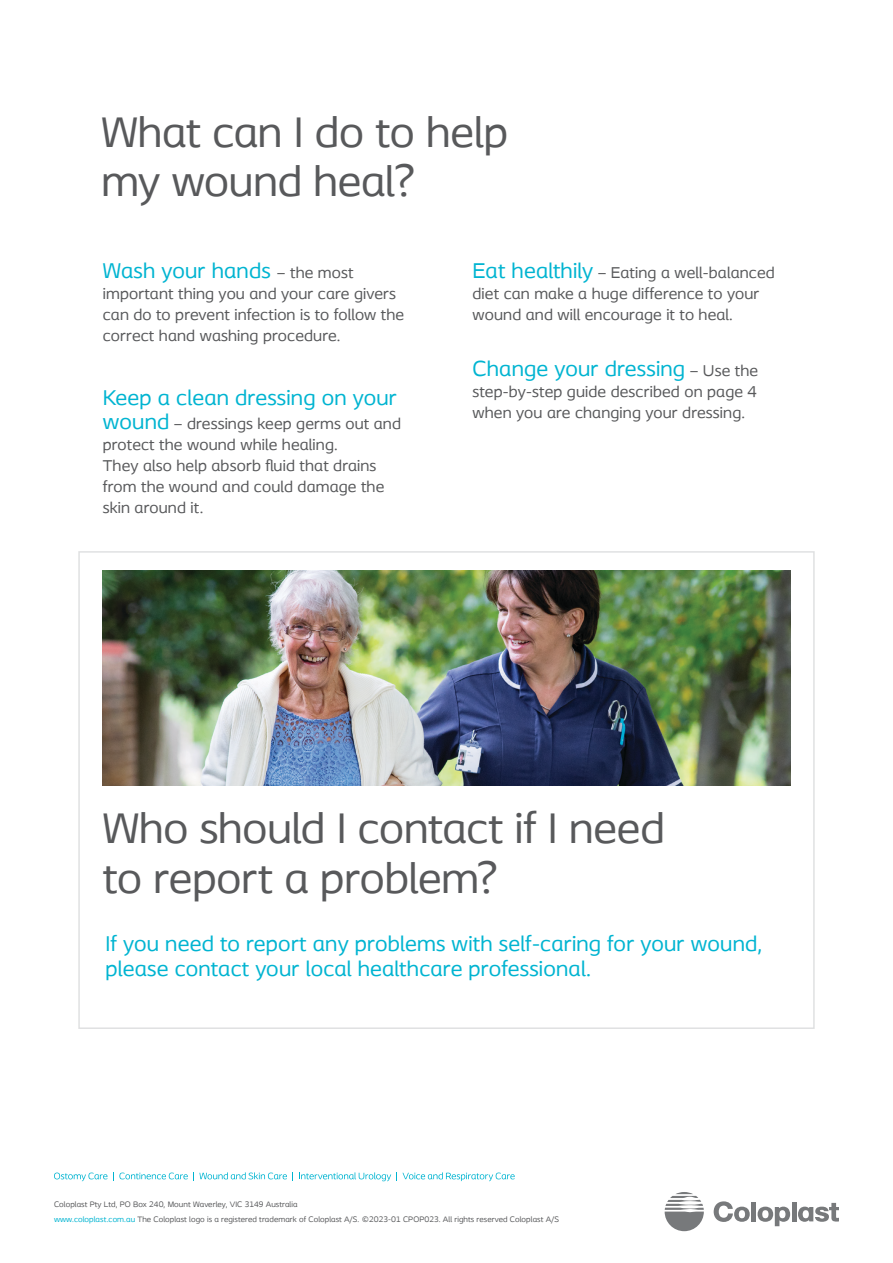
<style>
.page{position:relative;width:893px;height:1263px;background:#fff}
.page>*{position:absolute;margin:0;border:0;box-sizing:border-box;transform-origin:0 0}
.Brochure_cover_headi{font:45px/49.5px "Coloplast";letter-spacing:-.005em;color:#58595b}
.Spread_text{font:22.5px/25.5px "Coloplast";letter-spacing:.01em;color:#00b4d1}
.Spread_text-2{font:16.5px/21px "Coloplast";letter-spacing:.01em;color:#58595b}
.Sender_information{font:8.25px "Coloplast";letter-spacing:.01em;color:#58595b}
.s1{font-size:16.5px;color:#58595b}
.s2{font-size:22.5px;color:#00b4d1}
.s3{color:#00b4d1}
</style>
<div class="page">
<img style="left:103px;top:571px;width:687px;height:214px">
<svg style="left:54px;top:1172px;width:53px;height:9px"></svg>
<svg style="left:113px;top:1172px;width:174px;height:9px"></svg>
<svg style="left:299px;top:1172px;width:216px;height:9px"></svg>
<svg style="left:714px;top:1201px;width:36px;height:21px"></svg>
<div style="left:751px;top:1202px;width:5px;height:19px;background:#77797b"></div>
<hr style="left:792px;top:1202px;width:4px;height:19px;background:#77797b">
<svg style="left:758px;top:1206px;width:32px;height:20px"></svg>
<svg style="left:798px;top:1203px;width:41px;height:19px"></svg>
<svg style="left:665px;top:1192px;width:39px;height:39px"></svg>
<div style="left:78px;top:551px;width:737px;height:478px;border:2px solid #e0e1e2"></div>
<p class="Brochure_cover_headi" style="left:101px;top:107px;width:408px">What can I do to help my wound heal?</p>
<p class="Spread_text" style="left:103px;top:258px;width:252px">Wash your hands <span class="s1">– the most</span></p>
<p class="Spread_text-2" style="left:103px;top:283px;width:303px">important thing you and your care givers can do to prevent infection is to follow the correct hand washing procedure.</p>
<p class="Spread_text" style="left:103px;top:384px;width:296px">Keep a clean dressing on your</p>
<p class="Spread_text-2" style="left:103px;top:413px;width:300px"><span class="s2">wound</span> – dressings keep germs out and protect the wound while healing.<br>They also help absorb fluid that drains from the wound and could damage the skin around it.</p>
<p class="Spread_text-2" style="left:472px;top:262px;width:304px"><span class="s2">Eat healthily</span> – Eating a well-balanced diet can make a huge difference to your wound and will encourage it to heal.</p>
<p class="Spread_text" style="left:472px;top:355px;width:287px">Change your dressing <span class="s1">– Use the</span></p>
<p class="Spread_text-2" style="left:472px;top:380px;width:286px">step-by-step guide described on page 4 when you are changing your dressing.</p>
<p class="Brochure_cover_headi" style="left:103px;top:803px;width:563px">Who should I contact if I need to report a problem?</p>
<p class="Spread_text" style="left:105px;top:930px;width:659px">If you need to report any problems with self-caring for your wound, please contact your local healthcare professional.</p>
<p class="Sender_information" style="left:54px;top:1200px;width:245px">Coloplast Pty Ltd, PO Box 240, Mount Waverley, VIC 3149 Australia</p>
<p class="Sender_information" style="left:54px;top:1214px;width:506px"><span class="s3">www.coloplast.com.au</span> The Coloplast logo is a registered trademark of Coloplast A/S. ©2023-01 CPOP023. All rights reserved Coloplast A/S</p>
</div>
